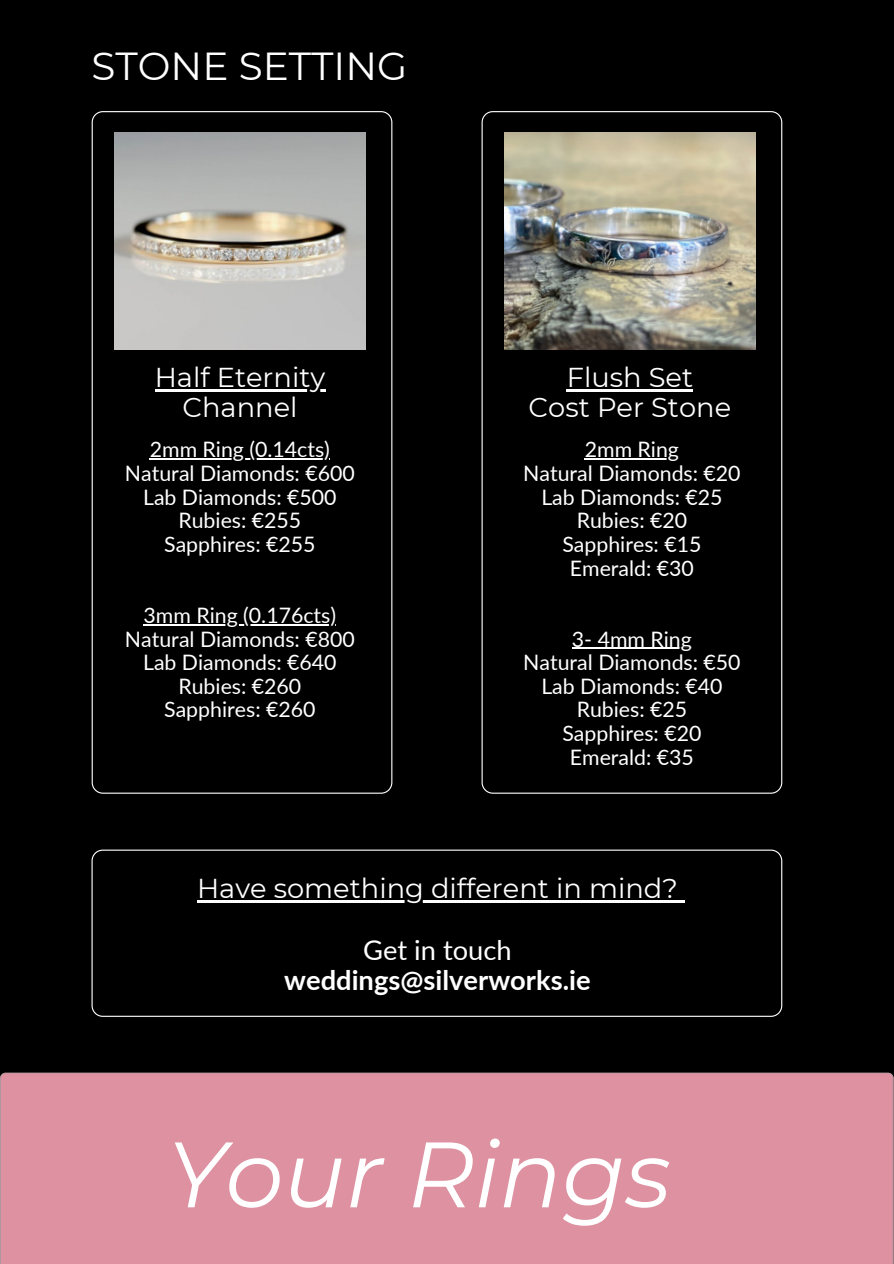
<style>
.page{position:relative;width:894px;height:1264px;background:#fff}
.page>*{position:absolute;margin:0;border:0;box-sizing:border-box;transform-origin:0 0}
.t1{font:italic 92.7px "Montserrat";color:#fff}
.t2{font:39px "Montserrat";color:#fff}
.t3{font:27.3px/30.3px "Montserrat";color:#fff;text-align:center}
.t4{font:700 27.3px/30.3px "Lato";color:#fff;text-align:center}
.t5{font:21.3px "Lato";color:#fff}
.s1{font-weight:400}
</style>
<div class="page">
<div style="left:0;top:0;width:893px;height:1263px;background:#000"></div>
<svg style="left:91px;top:849px;width:691px;height:167px"></svg>
<hr style="left:197px;top:900px;width:480px;height:2px;background:#fff">
<svg style="left:677px;top:900px;width:7px;height:2px"></svg>
<svg style="left:92px;top:111px;width:300px;height:682px"></svg>
<img style="left:114px;top:132px;width:251px;height:217px">
<hr style="left:155px;top:389px;width:170px;height:2px;background:#fff">
<hr style="left:150px;top:458px;width:180px;height:2px;background:#fff">
<hr style="left:144px;top:624px;width:192px;height:1px;background:#fff">
<svg style="left:481px;top:111px;width:301px;height:682px"></svg>
<img style="left:504px;top:132px;width:251px;height:217px">
<hr style="left:566px;top:389px;width:127px;height:2px;background:#fff">
<hr style="left:584px;top:458px;width:94px;height:2px;background:#fff">
<hr style="left:572px;top:647px;width:119px;height:2px;background:#fff">
<div style="left:0;top:1072px;width:893px;height:191px;background:#de91a0"></div>
<h2 class="t2" style="left:91px;top:42px;width:317px">STONE SETTING</h2>
<p class="t3" style="left:155px;top:362px;width:172px">Half Eternity<br>Channel</p>
<p class="t5" style="left:150px;top:436px;width:181px">2mm Ring (0.14cts)</p>
<p class="t5" style="left:125px;top:460px;width:231px">Natural Diamonds: €600</p>
<p class="t5" style="left:143px;top:483px;width:195px">Lab Diamonds: €500</p>
<p class="t5" style="left:178px;top:507px;width:124px">Rubies: €255</p>
<p class="t5" style="left:164px;top:531px;width:153px">Sapphires: €255</p>
<p class="t5" style="left:144px;top:602px;width:194px">3mm Ring (0.176cts)</p>
<p class="t5" style="left:125px;top:625px;width:231px">Natural Diamonds: €800</p>
<p class="t5" style="left:143px;top:649px;width:195px">Lab Diamonds: €640</p>
<h3 class="t5" style="left:178px;top:672px;width:124px">Rubies: €260</h3>
<p class="t5" style="left:164px;top:696px;width:153px">Sapphires: €260</p>
<p class="t3" style="left:528px;top:362px;width:204px">Flush Set<br>Cost Per Stone</p>
<p class="t5" style="left:584px;top:436px;width:96px">2mm Ring</p>
<p class="t5" style="left:523px;top:460px;width:219px">Natural Diamonds: €20</p>
<p class="t5" style="left:541px;top:483px;width:183px">Lab Diamonds: €25</p>
<p class="t5" style="left:576px;top:507px;width:112px">Rubies: €20</p>
<p class="t5" style="left:562px;top:531px;width:140px">Sapphires: €15</p>
<p class="t5" style="left:569px;top:554px;width:126px">Emerald: €30</p>
<p class="t5" style="left:572px;top:625px;width:121px">3- 4mm Ring</p>
<p class="t5" style="left:523px;top:649px;width:219px">Natural Diamonds: €50</p>
<p class="t5" style="left:541px;top:672px;width:183px">Lab Diamonds: €40</p>
<p class="t5" style="left:576px;top:696px;width:112px">Rubies: €25</p>
<h3 class="t5" style="left:562px;top:720px;width:140px">Sapphires: €20</h3>
<h3 class="t5" style="left:569px;top:743px;width:126px">Emerald: €35</h3>
<h3 class="t3" style="left:197px;top:873px;width:482px">Have something different in mind?</h3>
<p class="t4" style="left:284px;top:934px;width:308px"><span class="s1">Get in touch </span>weddings@silverworks.ie</p>
<h1 class="t1" style="left:166px;top:1117px;width:506px">Your Rings</h1>
</div>
